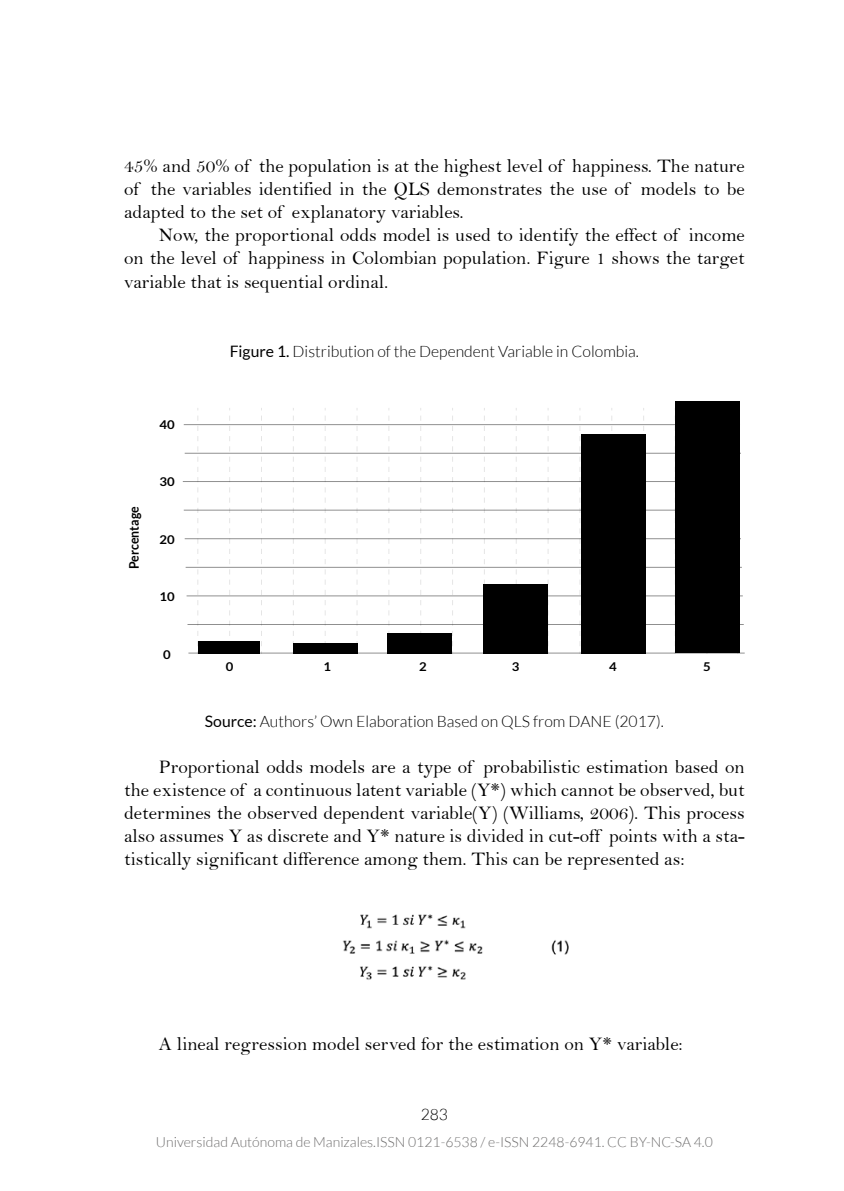
<style>
.page{position:relative;width:844px;height:1191px;background:#fff}
.page>*{position:absolute;margin:0;border:0;box-sizing:border-box;transform-origin:0 0}
.t1{font:19.25px/23.1px "Bell";color:#000;text-align:justify}
.t2{font:300 15.75px "Lato";color:#000}
.t3{font:300 14px "Lato";color:#706f6f}
.t4{font:700 13.3px "Lato";color:#000;scale:.93 1}
.t5{font:700 12.08px "Lato";color:#000;scale:1.08 1}
.s1{font-weight:400}
</style>
<div class="page">
<svg style="left:197px;top:408px;width:1px;height:245px"></svg>
<svg style="left:229px;top:408px;width:1px;height:228px"></svg>
<svg style="left:261px;top:408px;width:1px;height:245px"></svg>
<svg style="left:293px;top:408px;width:1px;height:235px"></svg>
<svg style="left:356px;top:408px;width:1px;height:235px"></svg>
<svg style="left:388px;top:408px;width:1px;height:225px"></svg>
<svg style="left:420px;top:408px;width:1px;height:225px"></svg>
<svg style="left:452px;top:408px;width:1px;height:245px"></svg>
<svg style="left:484px;top:408px;width:1px;height:176px"></svg>
<svg style="left:547px;top:408px;width:1px;height:245px"></svg>
<svg style="left:579px;top:408px;width:1px;height:245px"></svg>
<svg style="left:611px;top:408px;width:1px;height:23px"></svg>
<svg style="left:643px;top:408px;width:1px;height:23px"></svg>
<hr style="left:183px;top:481px;width:555px;height:1px;background:#000">
<hr style="left:184px;top:510px;width:555px;height:1px;background:#000">
<hr style="left:185px;top:538px;width:555px;height:1px;background:#000">
<hr style="left:185px;top:567px;width:556px;height:1px;background:#000">
<hr style="left:184px;top:424px;width:555px;height:1px;background:#000">
<hr style="left:185px;top:453px;width:555px;height:1px;background:#000">
<hr style="left:186px;top:595px;width:556px;height:1px;background:#000">
<hr style="left:187px;top:624px;width:556px;height:1px;background:#000">
<hr style="left:188px;top:653px;width:556px;height:1px;background:#000">
<div style="left:198px;top:641px;width:62px;height:13px;background:#000"></div>
<div style="left:293px;top:643px;width:65px;height:11px;background:#000"></div>
<div style="left:387px;top:633px;width:65px;height:21px;background:#000"></div>
<div style="left:483px;top:584px;width:64px;height:70px;background:#000"></div>
<div style="left:580px;top:434px;width:65px;height:220px;background:#000"></div>
<div style="left:675px;top:401px;width:65px;height:251px;background:#000"></div>
<img style="left:343px;top:914px;width:226px;height:66px">
<p class="t1" style="left:124px;top:154px;width:622px">45% and 50% of the population is at the highest level of happiness. The nature of the variables identified in the QLS demonstrates the use of models to be adapted to the set of explanatory variables.</p>
<p class="t1" style="left:124px;top:223px;width:622px;text-indent:35px">Now, the proportional odds model is used to identify the effect of income on the level of happiness in Colombian population. Figure 1 shows the target variable that is sequential ordinal.</p>
<p class="t5" style="left:159px;top:417px;width:16px">40</p>
<p class="t4" style="left:126px;top:569px;width:69px;rotate:-90deg">Percentage</p>
<p class="t5" style="left:159px;top:475px;width:16px">30</p>
<p class="t5" style="left:159px;top:532px;width:16px">20</p>
<p class="t5" style="left:159px;top:590px;width:16px">10</p>
<p class="t5" style="left:163px;top:647px;width:9px">0</p>
<p class="t2" style="left:230px;top:343px;width:411px"><span class="s1">Figure 1.</span> Distribution of the Dependent Variable in Colombia.</p>
<p class="t5" style="left:226px;top:659px;width:9px">0</p>
<p class="t5" style="left:323px;top:659px;width:9px">1</p>
<p class="t5" style="left:419px;top:659px;width:9px">2</p>
<p class="t5" style="left:511px;top:659px;width:9px">3</p>
<p class="t5" style="left:609px;top:659px;width:9px">4</p>
<p class="t5" style="left:703px;top:659px;width:9px">5</p>
<p class="t2" style="left:205px;top:712px;width:460px"><span class="s1">Source:</span> Authors’ Own Elaboration Based on QLS from DANE (2017).</p>
<p class="t1" style="left:124px;top:755px;width:622px;text-indent:35px">Proportional odds models are a type of probabilistic estimation based on the existence of a continuous latent variable (Y*) which cannot be observed, but determines the observed dependent variable(Y) (Williams, 2006). This process also assumes Y as discrete and Y* nature is divided in cut-off points with a sta&shy;tistically significant difference among them. This can be represented as:</p>
<p class="t1" style="left:159px;top:1032px;width:525px">A lineal regression model served for the estimation on Y* variable:</p>
<p class="t2" style="left:420px;top:1105px;width:29px">283</p>
<p class="t3" style="left:156px;top:1134px;width:558px">Universidad Autónoma de Manizales.ISSN 0121-6538 / e-ISSN 2248-6941. CC BY-NC-SA 4.0</p>
</div>
